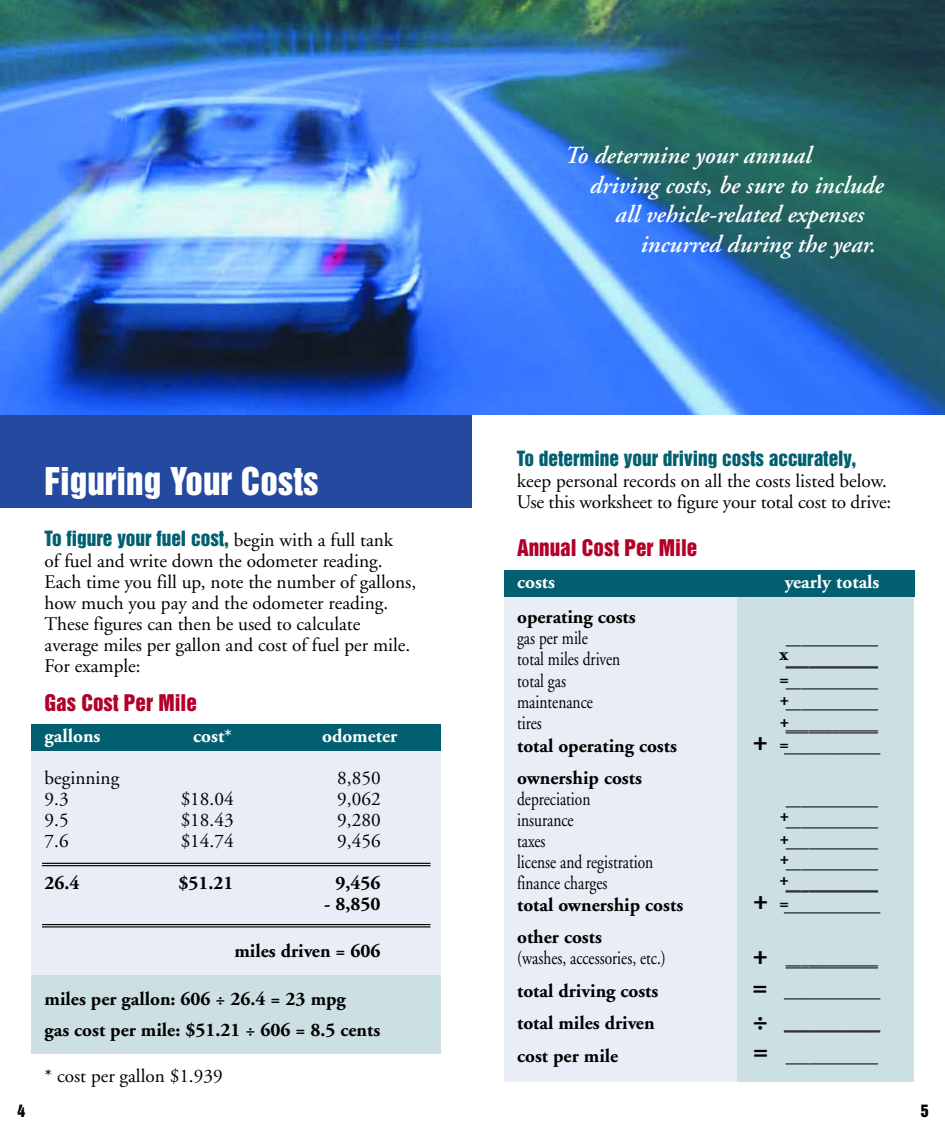
<style>
.page{position:relative;width:945px;height:1134px;background:#fff}
.page>*{position:absolute;margin:0;border:0;box-sizing:border-box;transform-origin:0 0}
.t1{font:35px "Helvetica Inserat";color:#fff}
.t2{font:700 31.5px/55.5px "Adobe Garamond";color:#000}
.t3{font:italic 600 24.5px "Adobe Garamond";color:#fff}
.t4{font:21px "Helvetica Inserat";color:#b10128}
.t5{font:19.25px/21px "Adobe Garamond";color:#000}
.t6{font:19.25px "Adobe Garamond";color:#000;scale:.8 1}
.t7{font:700 19.25px/31.5px "Adobe Garamond";color:#000}
.t8{font:19.25px "Helvetica Inserat";color:#015f6f}
.t9{font:700 19.25px "Adobe Garamond";color:#fff}
.t10{font:15.75px "Helvetica Inserat";color:#000}
.s1{font-family:"Adobe Garamond";color:#000}
</style>
<div class="page">
<div style="left:32px;top:728px;width:409px;height:275px;background:#e9edf5"></div>
<div style="left:32px;top:975px;width:409px;height:79px;background:#ccdfe2"></div>
<div style="left:32px;top:724px;width:409px;height:27px;background:#015f6f"></div>
<div style="left:504px;top:575px;width:409px;height:507px;background:#e9edf5"></div>
<div style="left:737px;top:595px;width:177px;height:487px;background:#ccdfe2"></div>
<div style="left:0;top:411px;width:472px;height:96px;background:#234a9f"></div>
<hr style="left:42px;top:863px;width:388px;height:1px;background:#000">
<hr style="left:42px;top:865px;width:388px;height:1px;background:#000">
<hr style="left:42px;top:924px;width:388px;height:1px;background:#000">
<hr style="left:42px;top:926px;width:388px;height:1px;background:#000">
<img style="left:0;top:0;width:945px;height:415px">
<div style="left:504px;top:570px;width:410px;height:27px;background:#015f6f"></div>
<h1 class="t1" style="left:45px;top:467px;width:276px">Figuring Your Costs</h1>
<p class="t8" style="left:45px;top:530px;width:350px">To figure your fuel cost, <span class="s1">begin with a full tank</span></p>
<p class="t5" style="left:45px;top:552px;width:373px">of fuel and write down the odometer reading.<br>Each time you fill up, note the number of gallons, how much you pay and the odometer reading.<br>These figures can then be used to calculate average miles per gallon and cost of fuel per mile.<br>For example:</p>
<p class="t4" style="left:45px;top:694px;width:154px">Gas Cost Per Mile</p>
<p class="t9" style="left:45px;top:728px;width:57px">gallons</p>
<p class="t9" style="left:193px;top:728px;width:40px">cost*</p>
<p class="t9" style="left:322px;top:728px;width:77px">odometer</p>
<p class="t5" style="left:45px;top:769px;width:76px">beginning</p>
<p class="t5" style="left:337px;top:769px;width:45px">8,850</p>
<p class="t5" style="left:45px;top:790px;width:26px">9.3</p>
<p class="t5" style="left:181px;top:790px;width:54px">$18.04</p>
<p class="t5" style="left:337px;top:790px;width:45px">9,062</p>
<p class="t5" style="left:45px;top:811px;width:26px">9.5</p>
<p class="t5" style="left:181px;top:811px;width:54px">$18.43</p>
<p class="t5" style="left:337px;top:811px;width:45px">9,280</p>
<p class="t5" style="left:45px;top:832px;width:26px">7.6</p>
<p class="t5" style="left:181px;top:832px;width:54px">$14.74</p>
<p class="t5" style="left:337px;top:832px;width:45px">9,456</p>
<p class="t7" style="left:45px;top:869px;width:37px">26.4</p>
<p class="t7" style="left:179px;top:869px;width:57px">$51.21</p>
<p class="t7" style="left:336px;top:869px;width:47px">9,456</p>
<p class="t7" style="left:324px;top:890px;width:58px">- 8,850</p>
<p class="t7" style="left:234px;top:937px;width:148px">miles driven = 606</p>
<p class="t7" style="left:45px;top:984px;width:337px">miles per gallon: 606 ÷ 26.4 = 23 mpg<br>gas cost per mile: $51.21 ÷ 606 = 8.5 cents</p>
<p class="t5" style="left:45px;top:1067px;width:180px">* cost per gallon $1.939</p>
<p class="t3" style="left:565px;top:146px;width:248px">To determine your annual</p>
<p class="t3" style="left:590px;top:175px;width:295px">driving costs, be sure to include</p>
<p class="t3" style="left:615px;top:205px;width:250px">all vehicle-related expenses</p>
<p class="t3" style="left:641px;top:234px;width:237px">incurred during the year.</p>
<p class="t8" style="left:517px;top:451px;width:341px">To determine your driving costs accurately,</p>
<p class="t5" style="left:517px;top:472px;width:376px">keep personal records on all the costs listed below.<br>Use this worksheet to figure your total cost to drive:</p>
<p class="t4" style="left:517px;top:539px;width:182px">Annual Cost Per Mile</p>
<p class="t9" style="left:517px;top:574px;width:39px">costs</p>
<p class="t9" style="left:785px;top:574px;width:96px">yearly totals</p>
<p class="t7" style="left:517px;top:602px;width:120px">operating costs</p>
<p class="t6" style="left:517px;top:630px;width:90px">gas per mile</p>
<p class="t6" style="left:786px;top:630px;width:117px">____________</p>
<p class="t6" style="left:517px;top:651px;width:131px">total miles driven</p>
<p class="t6" style="left:786px;top:653px;width:117px">____________</p>
<p class="t6" style="left:517px;top:674px;width:63px">total gas</p>
<p class="t6" style="left:786px;top:674px;width:117px">____________</p>
<p class="t6" style="left:517px;top:695px;width:96px">maintenance</p>
<p class="t6" style="left:786px;top:695px;width:117px">____________</p>
<p class="t6" style="left:517px;top:716px;width:32px">tires</p>
<p class="t6" style="left:786px;top:717px;width:117px">____________</p>
<p class="t7" style="left:517px;top:732px;width:161px">total operating costs</p>
<p class="t7" style="left:784px;top:732px;width:98px">__________</p>
<p class="t7" style="left:517px;top:763px;width:126px">ownership costs</p>
<p class="t6" style="left:517px;top:791px;width:93px">depreciation</p>
<p class="t6" style="left:786px;top:791px;width:117px">____________</p>
<p class="t6" style="left:517px;top:812px;width:72px">insurance</p>
<p class="t6" style="left:786px;top:812px;width:117px">____________</p>
<p class="t6" style="left:517px;top:833px;width:37px">taxes</p>
<p class="t6" style="left:786px;top:833px;width:117px">____________</p>
<p class="t6" style="left:517px;top:854px;width:172px">license and registration</p>
<p class="t6" style="left:786px;top:854px;width:117px">____________</p>
<p class="t6" style="left:517px;top:875px;width:114px">finance charges</p>
<p class="t6" style="left:786px;top:877px;width:117px">____________</p>
<p class="t7" style="left:517px;top:891px;width:168px">total ownership costs</p>
<p class="t7" style="left:784px;top:891px;width:98px">__________</p>
<p class="t7" style="left:517px;top:923px;width:86px">other costs</p>
<p class="t6" style="left:517px;top:950px;width:187px">(washes, accessories, etc.)</p>
<p class="t6" style="left:786px;top:952px;width:117px">____________</p>
<p class="t7" style="left:517px;top:977px;width:143px">total driving costs</p>
<p class="t7" style="left:784px;top:977px;width:98px">__________</p>
<p class="t7" style="left:517px;top:1008px;width:139px">total miles driven</p>
<p class="t7" style="left:784px;top:1010px;width:98px">__________</p>
<p class="t7" style="left:517px;top:1042px;width:103px">cost per mile</p>
<p class="t6" style="left:786px;top:1048px;width:117px">____________</p>
<p class="t7" style="left:779px;top:640px;width:10px">x</p>
<p class="t7" style="left:779px;top:690px;width:12px;line-height:21.9px">+ +</p>
<p class="t7" style="left:779px;top:664px;width:12px">=</p>
<h2 class="t2" style="left:752px;top:715px;width:18px">+</h2>
<p class="t7" style="left:779px;top:730px;width:12px">=</p>
<p class="t7" style="left:779px;top:805px;width:12px;line-height:23.1px">+ +</p>
<p class="t7" style="left:779px;top:850px;width:12px;line-height:20.5px">+ +</p>
<h2 class="t2" style="left:752px;top:874px;width:18px">+ +</h2>
<p class="t7" style="left:779px;top:889px;width:12px">=</p>
<h2 class="t2" style="left:752px;top:961px;width:18px">=</h2>
<h2 class="t2" style="left:752px;top:995px;width:18px">÷</h2>
<h2 class="t2" style="left:752px;top:1025px;width:18px">=</h2>
<p class="t10" style="left:17px;top:1104px;width:9px">4</p>
<p class="t10" style="left:921px;top:1104px;width:9px">5</p>
</div>
